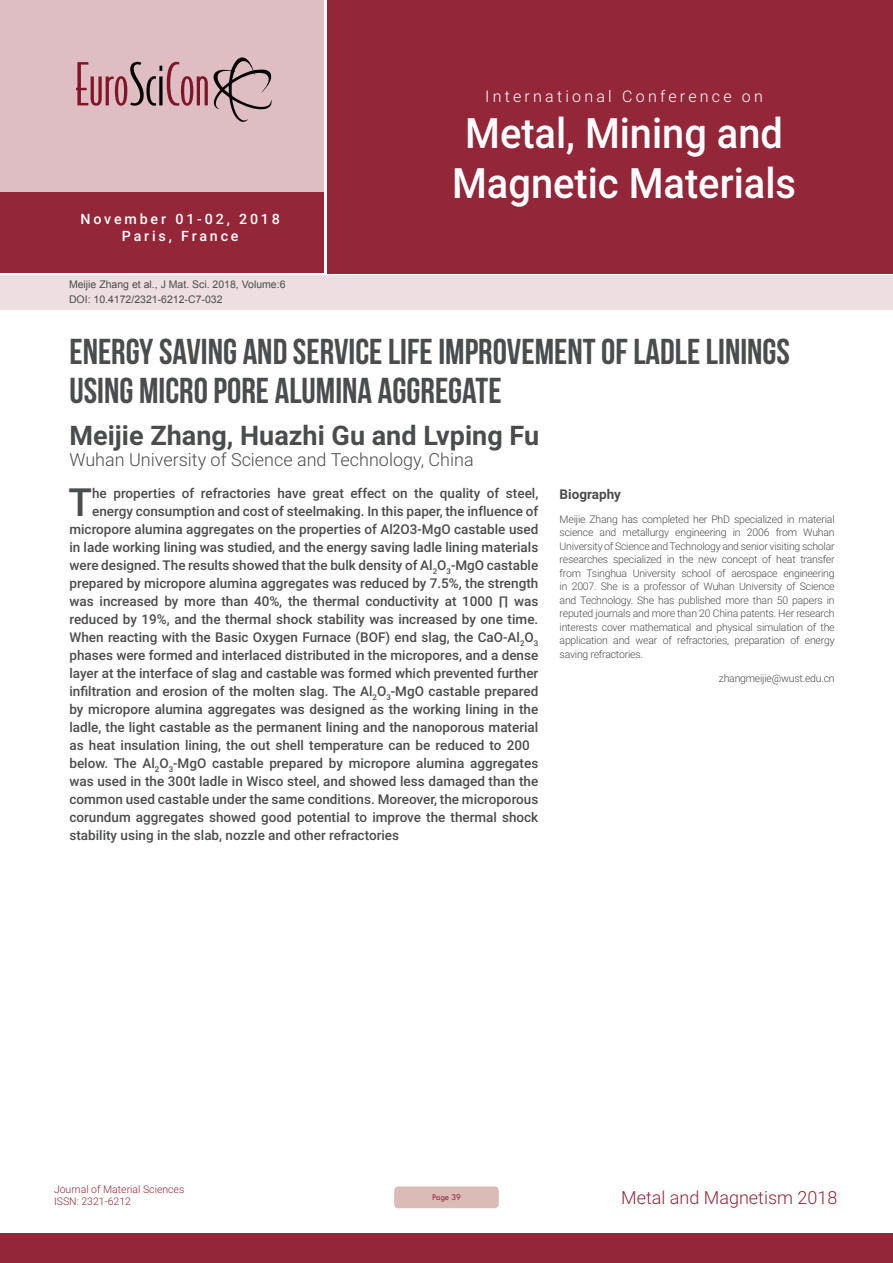
<style>
.page{position:relative;width:893px;height:1263px;background:#fff}
.page>*{position:absolute;margin:0;border:0;box-sizing:border-box;transform-origin:0 0}
.t1{font:500 41.85px/50.2px "Roboto";color:#fff;text-align:center;scale:.95 1}
.Abstract{font:500 38.85px "Roboto";color:#4b4c4d}
.t2{font:36px/39.6px "Bebas Neue";color:#4b4c4d}
.t3{font:700 27px "Roboto";color:#4b4c4d}
.t4{font:300 18px "Roboto";color:#4b4c4d}
.t5{font:300 18px "Roboto";color:#932638}
.t6{font:300 16.05px "Roboto";letter-spacing:.2em;color:#fff}
.t7{font:500 14.25px/17.1px "Roboto";letter-spacing:.2em;color:#fff;text-align:center}
.Abstract-2{font:500 13.5px "Roboto";color:#4b4c4d}
.Abstract-3{font:700 13.5px "Roboto";color:#4b4c4d}
.Biography{font:300 10.5px/13.5px "Roboto";letter-spacing:-.02em;color:#4b4c4d;text-align:justify}
.t8{font:10.5px "Arial";color:#4b4c4d}
.t9{font:300 10.5px/12.6px "Roboto";color:#932638}
.t10{font:9px "Tw Cen";letter-spacing:-.02em;color:#932638;scale:.95 1}
</style>
<div class="page">
<div style="left:0;top:0;width:323px;height:193px;background:#debec3"></div>
<div style="left:0;top:193px;width:324px;height:80px;background:#932638"></div>
<div style="left:327px;top:0;width:566px;height:273px;background:#932638"></div>
<div style="left:1px;top:275px;width:892px;height:35px;background:#eedee1"></div>
<svg style="left:76px;top:57px;width:196px;height:65px"></svg>
<div style="left:0;top:1233px;width:893px;height:30px;background:#932638"></div>
<div style="left:394px;top:1186px;width:105px;height:22px;background:#dabbb5;border-radius:4px"></div>
<p class="t7" style="left:80px;top:210px;width:201px">November 01-02, 2018<br>Paris, France</p>
<p class="t8" style="left:69px;top:278px;width:218px">Meijie Zhang et al., J Mat. Sci. 2018, Volume:6</p>
<p class="t8" style="left:69px;top:292px;width:155px">DOI: 10.4172/2321-6212-C7-032</p>
<p class="t6" style="left:485px;top:85px;width:279px">International Conference on</p>
<h1 class="t1" style="left:452px;top:107px;width:363px">Metal, Mining and<br>Magnetic Materials</h1>
<p class="t2" style="left:69px;top:331px;width:722px">ENERGY SAVING AND SERVICE LIFE IMPROVEMENT OF LADLE LININGS<br>USING MICRO PORE ALUMINA AGGREGATE</p>
<p class="t3" style="left:69px;top:416px;width:471px">Meijie Zhang, Huazhi Gu and Lvping Fu</p>
<p class="t4" style="left:69px;top:447px;width:406px">Wuhan University of Science and Technology, China</p>
<p class="Abstract" style="left:69px;top:475px;width:25px">T</p>
<p class="Abstract-2" style="left:92px;top:483px;width:448px">he properties of refractories have great effect on the quality of steel,</p>
<p class="Abstract-2" style="left:92px;top:501px;width:448px">energy consumption and cost of steelmaking. In this paper, the influence of</p>
<p class="Abstract-2" style="left:69px;top:519px;width:470px">micropore alumina aggregates on the properties of Al2O3-MgO castable used</p>
<p class="Abstract-2" style="left:69px;top:537px;width:470px">in lade working lining was studied, and the energy saving ladle lining materials</p>
<p class="Abstract-2" style="left:69px;top:555px;width:470px">were designed. The results showed that the bulk density of Al<sub>2</sub>O<sub>3</sub>-MgO castable</p>
<p class="Abstract-2" style="left:69px;top:573px;width:470px">prepared by micropore alumina aggregates was reduced by 7.5%, the strength</p>
<p class="Abstract-2" style="left:69px;top:591px;width:470px">was increased by more than 40%, the thermal conductivity at 1000 ∏ was</p>
<p class="Abstract-2" style="left:69px;top:609px;width:470px">reduced by 19%, and the thermal shock stability was increased by one time.</p>
<p class="Abstract-2" style="left:69px;top:627px;width:470px">When reacting with the Basic Oxygen Furnace (BOF) end slag, the CaO-Al<sub>2</sub>O<sub>3</sub></p>
<p class="Abstract-2" style="left:69px;top:645px;width:470px">phases were formed and interlaced distributed in the micropores, and a dense</p>
<p class="Abstract-2" style="left:69px;top:663px;width:470px">layer at the interface of slag and castable was formed which prevented further</p>
<p class="Abstract-2" style="left:69px;top:681px;width:470px">infiltration and erosion of the molten slag. The Al<sub>2</sub>O<sub>3</sub>-MgO castable prepared</p>
<p class="Abstract-2" style="left:69px;top:699px;width:470px">by micropore alumina aggregates was designed as the working lining in the</p>
<p class="Abstract-2" style="left:69px;top:717px;width:470px">ladle, the light castable as the permanent lining and the nanoporous material</p>
<p class="Abstract-2" style="left:69px;top:735px;width:470px">as heat insulation lining, the out shell temperature can be reduced to 200 ℃</p>
<p class="Abstract-2" style="left:69px;top:753px;width:470px">below. The Al<sub>2</sub>O<sub>3</sub>-MgO castable prepared by micropore alumina aggregates</p>
<p class="Abstract-2" style="left:69px;top:771px;width:470px">was used in the 300t ladle in Wisco steel, and showed less damaged than the</p>
<p class="Abstract-2" style="left:69px;top:789px;width:470px">common used castable under the same conditions. Moreover, the microporous</p>
<p class="Abstract-2" style="left:69px;top:807px;width:470px">corundum aggregates showed good potential to improve the thermal shock</p>
<p class="Abstract-2" style="left:69px;top:825px;width:331px">stability using in the slab, nozzle and other refractories</p>
<p class="Abstract-3" style="left:560px;top:484px;width:63px">Biography</p>
<p class="Biography" style="left:560px;top:512px;width:277px">Meijie Zhang has completed her PhD specialized in material science and metallurgy engineering in 2006 from Wuhan University of Science and Technology and senior visiting scholar researches specialized in the new concept of heat transfer from Tsinghua University school of aerospace engineering in 2007. She is a professor of Wuhan University of Science and Technology. She has published more than 50 papers in reputed journals and more than 20 China patents. Her research interests cover mathematical and physical simulation of the application and wear of refractories, preparation of energy saving refractories.</p>
<p class="Biography" style="left:719px;top:671px;width:117px">zhangmeijie@wust.edu.cn</p>
<p class="t9" style="left:54px;top:1182px;width:132px">Journal of Material Sciences<br>ISSN: 2321-6212</p>
<p class="t10" style="left:432px;top:1192px;width:32px">Page 39</p>
<h3 class="t5" style="left:621px;top:1185px;width:218px">Metal and Magnetism 2018</h3>
</div>
